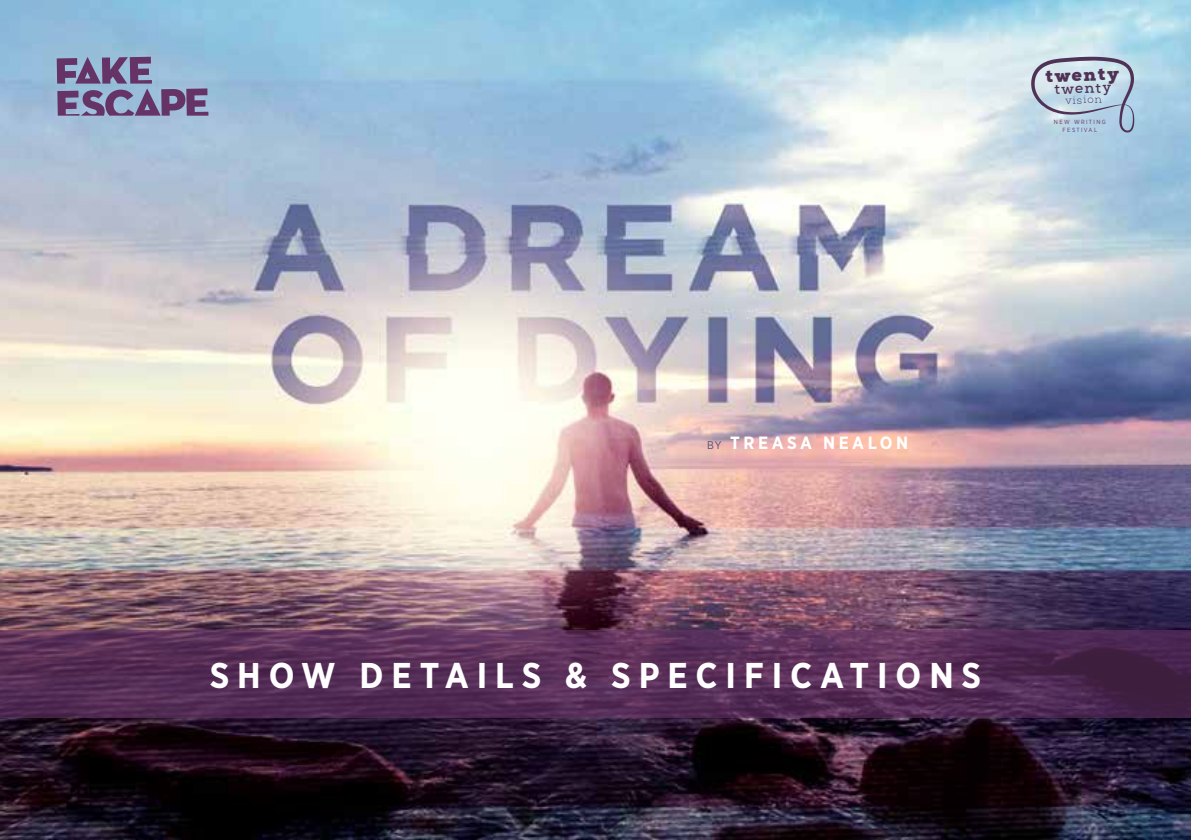
<style>
.page{position:relative;width:1191px;height:840px;background:#fff}
.page>*{position:absolute;margin:0;border:0;box-sizing:border-box;transform-origin:0 0}
.t1{font:700 35.8px "Gotham Narrow";letter-spacing:.22em;color:#fff}
.t2{font:900 17.8px "Nexa Slab";color:#503256}
.t3{font:700 17.6px "Gotham Narrow";letter-spacing:.2em;color:#fff}
.t4{font:700 14.2px "Nexa Slab";color:#503256}
.t5{font:300 10.6px "Nexa Slab";color:#503256}
.t6{font:6px/7.2px "Gotham Narrow";letter-spacing:.22em;color:#636;text-align:center}
.s1{font-weight:400;font-size:11px;color:#554d72}
</style>
<div class="page">
<img style="left:0;top:0;width:1191px;height:839px">
<svg style="left:0;top:629px;width:1191px;height:87px;background:#562e56"></svg>
<svg style="left:57px;top:57px;width:151px;height:59px;background:#8381a7"></svg>
<svg style="left:1031px;top:57px;width:103px;height:75px;background:#b6c8d8"></svg>
<p class="t2" style="left:1045px;top:64px;width:75px;rotate:-2deg">twenty</p>
<p class="t4" style="left:1054px;top:81px;width:58px;rotate:-2deg">twenty</p>
<p class="t5" style="left:1065px;top:94px;width:38px;rotate:-2deg">vision</p>
<p class="t6" style="left:1054px;top:118px;width:53px">NEW WRITING<br>FESTIVAL</p>
<p class="t3" style="left:707px;top:431px;width:203px"><span class="s1">BY</span> TREASA NEALON</p>
<p class="t1" style="left:210px;top:651px;width:773px">SHOW DETAILS &amp; SPECIFICATIONS</p>
</div>
